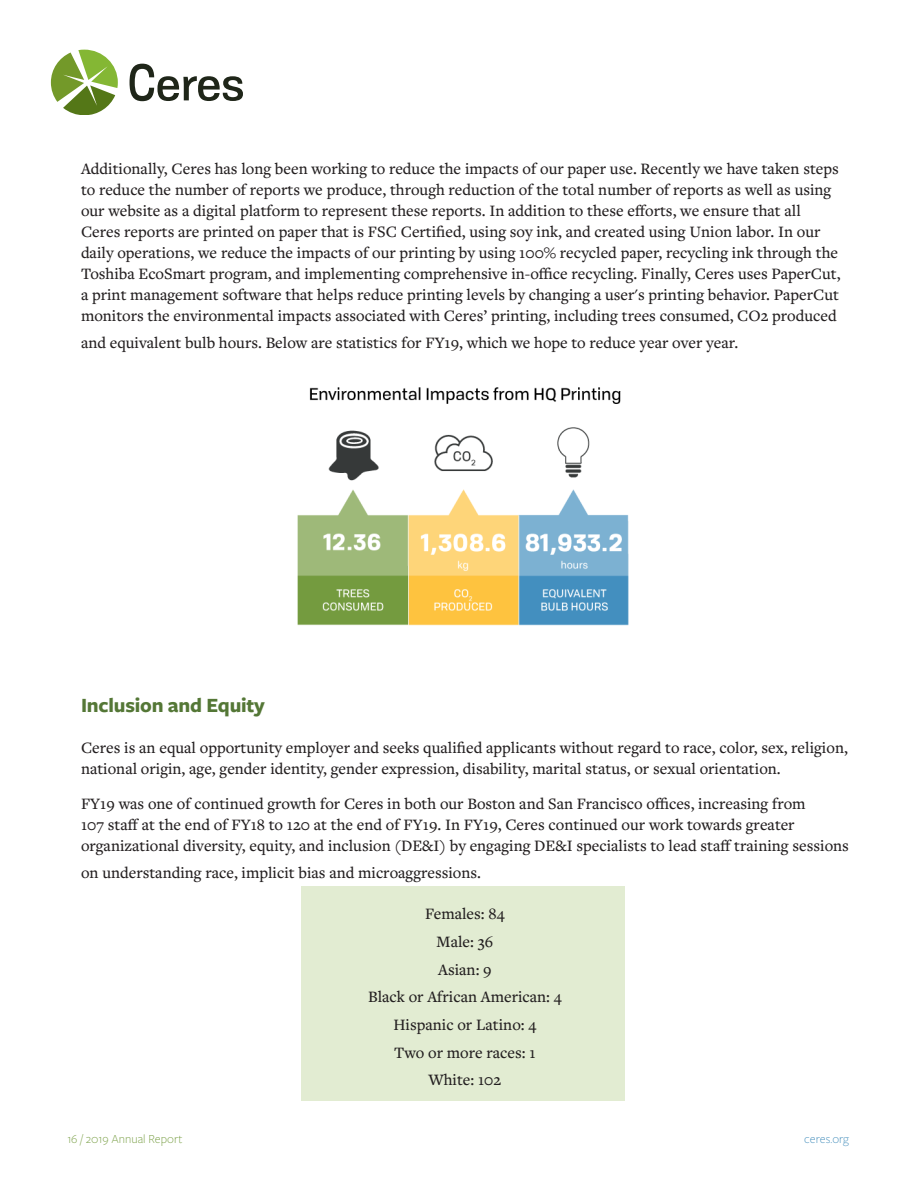
<style>
.page{position:relative;width:918px;height:1188px;background:#fff}
.page>*{position:absolute;margin:0;border:0;box-sizing:border-box;transform-origin:0 0}
.t1{font:700 21px "Freight Sans Pro";letter-spacing:-.01em;color:#547736}
.t2{font:500 16.5px/21px "Freight Text Pro";color:#231f20}
.t3{font:300 12.75px "Freight Sans Pro";color:#749b3e}
.t4{font:300 12.75px "Freight Sans Pro";color:#438dbb}
</style>
<div class="page">
<svg style="left:51px;top:50px;width:67px;height:64px"></svg>
<svg style="left:130px;top:64px;width:113px;height:37px"></svg>
<div style="left:301px;top:886px;width:324px;height:215px;background:#e2ecd2"></div>
<img style="left:297px;top:387px;width:332px;height:239px">
<p class="t2" style="left:81px;top:157px;width:761px">Additionally, Ceres has long been working to reduce the impacts of our paper use. Recently we have taken steps to reduce the number of reports we produce, through reduction of the total number of reports as well as using our website as a digital platform to represent these reports. In addition to these efforts, we ensure that all Ceres reports are printed on paper that is FSC Certified, using soy ink, and created using Union labor. In our daily operations, we reduce the impacts of our printing by using 100% recycled paper, recycling ink through the Toshiba EcoSmart program, and implementing comprehensive in-office recycling. Finally, Ceres uses PaperCut, a print management software that helps reduce printing levels by changing a user's printing behavior. PaperCut monitors the environmental impacts associated with Ceres’ printing, including trees consumed, CO2 produced</p>
<p class="t2" style="left:81px;top:331px;width:659px">and equivalent bulb hours. Below are statistics for FY19, which we hope to reduce year over year.</p>
<p class="t1" style="left:81px;top:691px;width:185px">Inclusion and Equity</p>
<p class="t2" style="left:81px;top:737px;width:768px">Ceres is an equal opportunity employer and seeks qualified applicants without regard to race, color, sex, religion, national origin, age, gender identity, gender expression, disability, marital status, or sexual orientation.</p>
<p class="t2" style="left:81px;top:792px;width:769px">FY19 was one of continued growth for Ceres in both our Boston and San Francisco offices, increasing from<br>107 staff at the end of FY18 to 120 at the end of FY19. In FY19, Ceres continued our work towards greater organizational diversity, equity, and inclusion (DE&amp;I) by engaging DE&amp;I specialists to lead staff training sessions</p>
<p class="t2" style="left:81px;top:861px;width:402px">on understanding race, implicit bias and microaggressions.</p>
<p class="t2" style="left:425px;top:903px;width:81px">Females: 84</p>
<p class="t2" style="left:437px;top:930px;width:58px">Male: 36</p>
<p class="t2" style="left:438px;top:958px;width:55px">Asian: 9</p>
<p class="t2" style="left:368px;top:986px;width:195px">Black or African American: 4</p>
<p class="t2" style="left:393px;top:1014px;width:144px">Hispanic or Latino: 4</p>
<p class="t2" style="left:394px;top:1038px;width:143px;line-height:27px;text-align:center">Two or more races: 1<br>White: 102</p>
<p class="t3" style="left:67px;top:1131px;width:117px">16 / 2019 Annual Report</p>
<p class="t4" style="left:804px;top:1131px;width:46px">ceres.org</p>
</div>
